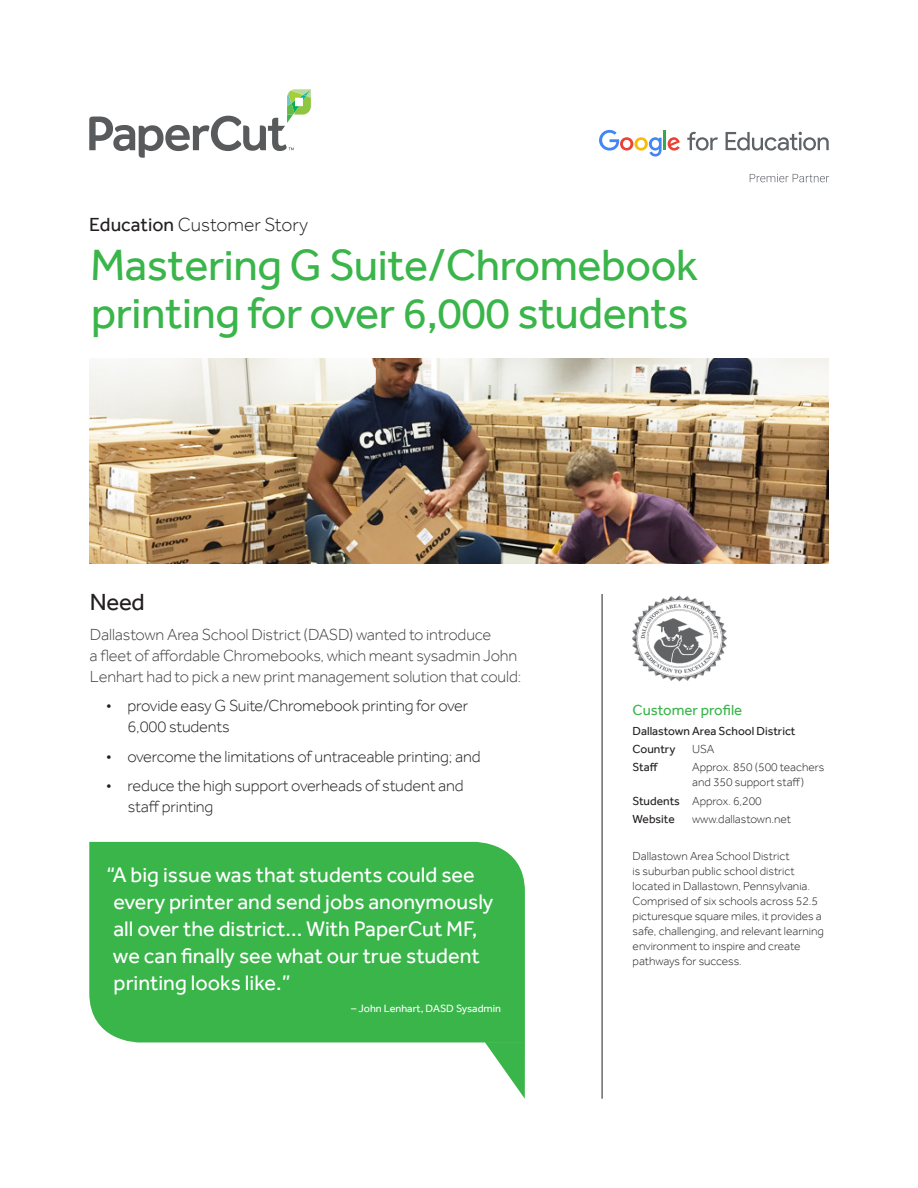
<style>
.page{position:relative;width:918px;height:1188px;background:#fff}
.page>*{position:absolute;margin:0;border:0;box-sizing:border-box;transform-origin:0 0}
.t1{font:45px/48px "Effra";letter-spacing:-.01em;color:#39b54a}
.t2{font:24px "Effra";color:#231f20}
.t3{font:21.6px/27px "Effra";color:#fff}
.t4{font:300 19.5px "Effra";color:#231f20}
.t5{font:300 16.5px/21px "Effra";letter-spacing:-.01em;color:#231f20}
.t6{font:300 16.5px/21px "Effra";letter-spacing:-.01em;color:#414042}
.t7{font:15px "Effra";color:#39b54a}
.t8{font:300 12px/15px "Effra";color:#231f20}
.t9{font:12px/18.5px "Effra";color:#231f20}
.t10{font:10.8px "Effra";color:#fff}
.s1{font-weight:400}
.s2{font-weight:300}
</style>
<div class="page">
<img style="left:89px;top:359px;width:740px;height:204px">
<div style="left:89px;top:842px;width:436px;height:200px;background:#39b54a"></div>
<svg style="left:485px;top:1042px;width:40px;height:57px"></svg>
<svg style="left:89px;top:89px;width:222px;height:69px"></svg>
<hr style="left:602px;top:594px;width:1px;height:505px;background:#231f20">
<img style="left:633px;top:595px;width:94px;height:87px">
<svg style="left:599px;top:130px;width:63px;height:27px"></svg>
<hr style="left:663px;top:131px;width:3px;height:19px;background:#34a853">
<svg style="left:668px;top:137px;width:12px;height:14px"></svg>
<svg style="left:687px;top:132px;width:31px;height:19px"></svg>
<svg style="left:726px;top:132px;width:103px;height:19px"></svg>
<svg style="left:750px;top:174px;width:79px;height:8px"></svg>
<h3 class="t4" style="left:89px;top:213px;width:220px"><span class="s1">Education</span> Customer Story</h3>
<h1 class="t1" style="left:90px;top:241px;width:609px">Mastering G Suite/Chromebook printing for over 6,000 students</h1>
<h2 class="t2" style="left:90px;top:588px;width:57px">Need</h2>
<h3 class="t6" style="left:90px;top:623px;width:433px">Dallastown Area School District (DASD) wanted to introduce<br>a fleet of affordable Chromebooks, which meant sysadmin John<br>Lenhart had to pick a new print management solution that could:</h3>
<h3 class="t5" style="left:127px;top:695px;width:342px;text-indent:-21px">• provide easy G Suite/Chromebook printing for over<br>6,000 students</h3>
<h3 class="t5" style="left:106px;top:745px;width:376px">• overcome the limitations of untraceable printing; and</h3>
<h3 class="t5" style="left:128px;top:775px;width:338px;text-indent:-21px">• reduce the high support overheads of student and staff printing</h3>
<h3 class="t3" style="left:107px;top:861px;width:388px">“A big issue was that students could see every printer and send jobs anonymously all over the district... With PaperCut MF, we can finally see what our true student printing looks like.”</h3>
<p class="t10" style="left:351px;top:1002px;width:151px">– John Lenhart, DASD Sysadmin</p>
<p class="t7" style="left:633px;top:702px;width:111px">Customer profile</p>
<p class="t9" style="left:633px;top:721px;width:164px">Dallastown Area School District<br>Country</p>
<p class="t8" style="left:692px;top:742px;width:24px">USA</p>
<p class="t9" style="left:633px;top:758px;width:27px">Staff</p>
<p class="t8" style="left:692px;top:760px;width:134px">Approx. 850 (500 teachers and 350 support staff)</p>
<p class="t9" style="left:633px;top:791px;width:131px">Students <span class="s2">Approx. 6,200<br></span>Website</p>
<p class="t8" style="left:692px;top:812px;width:101px">www.dallastown.net</p>
<p class="t8" style="left:633px;top:849px;width:193px">Dallastown Area School District<br>is suburban public school district located in Dallastown, Pennsylvania.<br>Comprised of six schools across 52.5 picturesque square miles, it provides a safe, challenging, and relevant learning environment to inspire and create pathways for success.</p>
</div>
